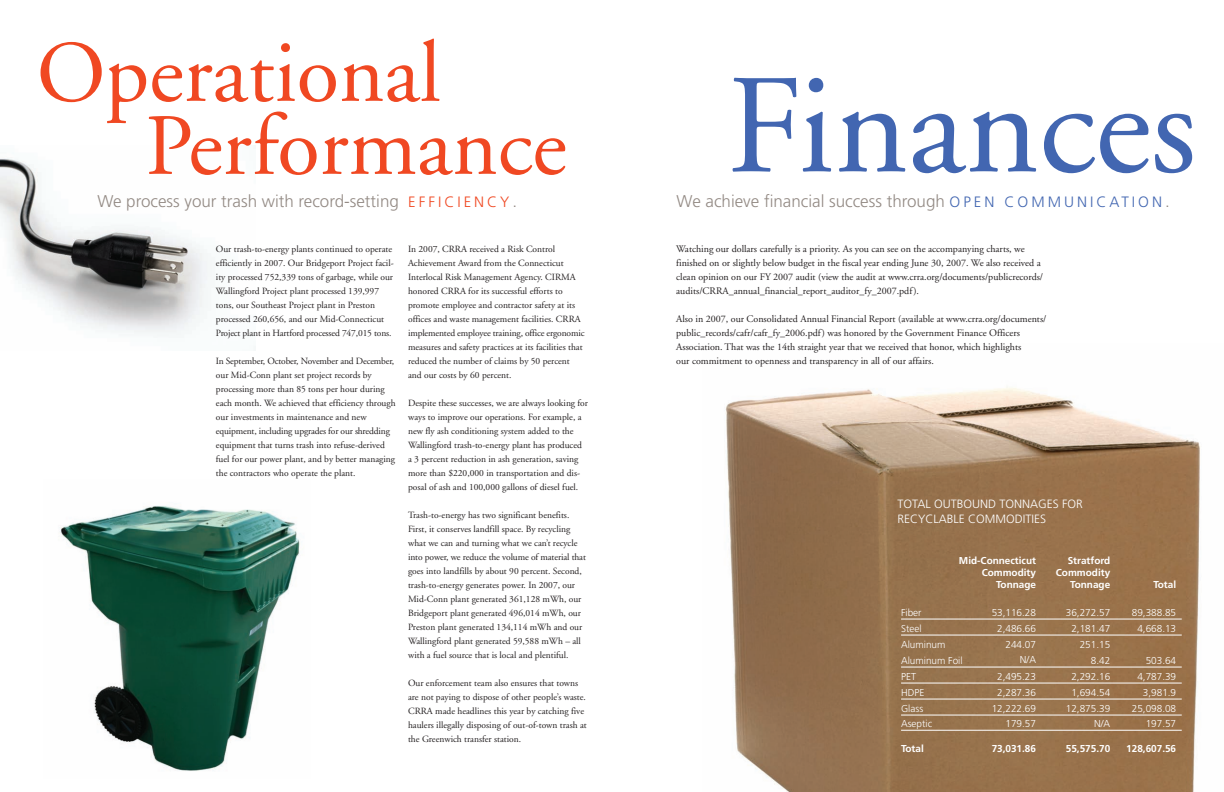
<style>
.page{position:relative;width:1224px;height:792px;background:#fff}
.page>*{position:absolute;margin:0;border:0;box-sizing:border-box;transform-origin:0 0}
.t1{font:141px "Adobe Garamond";color:#4266b1}
.t2{font:87px/73px "Adobe Garamond";color:#f04822}
.t3{font:300 17px "Frutiger";color:#938a84}
.t4{font:300 12px/14.4px "Frutiger";color:#fff}
.t5{font:10px/14px "Adobe Garamond";color:#231f20}
.t6{font:300 10px "Frutiger";color:#fff}
.t7{font:700 10px "Frutiger";color:#fff}
.t8{font:9.5px/14px "Adobe Garamond";color:#231f20}
.s1{font-size:15px;color:#f04822}
.s2{font-size:15px;color:#4266b1}
</style>
<div class="page">
<img style="left:725px;top:387px;width:475px;height:405px">
<img style="left:60px;top:505px;width:240px;height:266px">
<img style="left:0;top:158px;width:212px;height:178px">
<hr style="left:901px;top:619px;width:281px;height:1px;background:#fff">
<hr style="left:901px;top:635px;width:281px;height:1px;background:#fff">
<hr style="left:901px;top:667px;width:281px;height:1px;background:#fff">
<hr style="left:901px;top:683px;width:281px;height:1px;background:#fff">
<hr style="left:901px;top:699px;width:281px;height:1px;background:#fff">
<hr style="left:901px;top:715px;width:281px;height:1px;background:#fff">
<hr style="left:901px;top:730px;width:281px;height:1px;background:#fff">
<h2 class="t2" style="left:145px;top:44px;width:423px;text-indent:-109px">Operational<br>Performance</h2>
<h3 class="t3" style="left:97px;top:194px;width:421px">We process your trash with record-setting <span class="s1">E F F I C I E N C Y</span> .</h3>
<h3 class="t3" style="left:677px;top:194px;width:495px">We achieve financial success through <span class="s2">O P E N C O M M U N I C AT I O N</span> .</h3>
<h1 class="t1" style="left:727px;top:70px;width:471px">Finances</h1>
<p class="t8" style="left:216px;top:243px;width:179px">Our trash-to-energy plants continued to operate efficiently in 2007. Our Bridgeport Project facil&shy;ity processed 752,339 tons of garbage, while our Wallingford Project plant processed 139,997 tons, our Southeast Project plant in Preston processed 260,656, and our Mid-Connecticut Project plant in Hartford processed 747,015 tons.</p>
<p class="t8" style="left:216px;top:355px;width:181px">In September, October, November and December, our Mid-Conn plant set project records by processing more than 85 tons per hour during each month. We achieved that efficiency through our investments in maintenance and new equipment, including upgrades for our shredding equipment that turns trash into refuse-derived fuel for our power plant, and by better managing the contractors who operate the plant.</p>
<p class="t8" style="left:408px;top:243px;width:178px">In 2007, CRRA received a Risk Control Achievement Award from the Connecticut Interlocal Risk Management Agency. CIRMA honored CRRA for its successful efforts to promote employee and contractor safety at its offices and waste management facilities. CRRA implemented employee training, office ergonomic measures and safety practices at its facilities that reduced the number of claims by 50 percent and our costs by 60 percent.</p>
<p class="t8" style="left:408px;top:397px;width:182px">Despite these successes, we are always looking for ways to improve our operations. For example, a new fly ash conditioning system added to the Wallingford trash-to-energy plant has produced a 3 percent reduction in ash generation, saving more than $220,000 in transportation and dis&shy;posal of ash and 100,000 gallons of diesel fuel.</p>
<p class="t8" style="left:408px;top:509px;width:179px">Trash-to-energy has two significant benefits.<br>First, it conserves landfill space. By recycling what we can and turning what we can’t recycle into power, we reduce the volume of material that goes into landfills by about 90 percent. Second, trash-to-energy generates power. In 2007, our Mid-Conn plant generated 361,128 mWh, our Bridgeport plant generated 496,014 mWh, our Preston plant generated 134,114 mWh and our Wallingford plant generated 59,588 mWh – all with a fuel source that is local and plentiful.</p>
<p class="t8" style="left:408px;top:677px;width:180px">Our enforcement team also ensures that towns are not paying to dispose of other people’s waste.<br>CRRA made headlines this year by catching five haulers illegally disposing of out-of-town trash at the Greenwich transfer station.</p>
<p class="t5" style="left:676px;top:243px;width:368px">Watching our dollars carefully is a priority. As you can see on the accompanying charts, we finished on or slightly below budget in the fiscal year ending June 30, 2007. We also received a clean opinion on our FY 2007 audit (view the audit at www.crra.org/documents/publicrecords/ audits/CRRA_annual_financial_report_auditor_fy_2007.pdf).</p>
<p class="t5" style="left:676px;top:313px;width:372px">Also in 2007, our Consolidated Annual Financial Report (available at www.crra.org/documents/ public_records/cafr/cafr_fy_2006.pdf) was honored by the Government Finance Officers Association. That was the 14th straight year that we received that honor, which highlights<br>our commitment to openness and transparency in all of our affairs.</p>
<p class="t4" style="left:898px;top:498px;width:187px">TOTAL OUTBOUND TONNAGES FOR<br>RECYCLABLE COMMODITIES</p>
<p class="t7" style="left:959px;top:556px;width:79px">Mid-Connecticut</p>
<p class="t7" style="left:1068px;top:556px;width:44px">Stratford</p>
<p class="t7" style="left:982px;top:568px;width:56px">Commodity</p>
<p class="t7" style="left:1056px;top:568px;width:56px">Commodity</p>
<p class="t7" style="left:996px;top:580px;width:41px">Tonnage</p>
<p class="t7" style="left:1070px;top:580px;width:41px">Tonnage</p>
<p class="t7" style="left:1153px;top:580px;width:24px">Total</p>
<p class="t6" style="left:901px;top:608px;width:22px">Fiber</p>
<p class="t6" style="left:992px;top:608px;width:46px">53,116.28</p>
<p class="t6" style="left:1066px;top:608px;width:46px">36,272.57</p>
<p class="t6" style="left:1132px;top:608px;width:46px">89,388.85</p>
<p class="t6" style="left:901px;top:624px;width:22px">Steel</p>
<p class="t6" style="left:997px;top:624px;width:40px">2,486.66</p>
<p class="t6" style="left:1071px;top:624px;width:40px">2,181.47</p>
<p class="t6" style="left:1137px;top:624px;width:40px">4,668.13</p>
<p class="t6" style="left:901px;top:640px;width:46px">Aluminum</p>
<p class="t6" style="left:1006px;top:640px;width:32px">244.07</p>
<p class="t6" style="left:1080px;top:640px;width:32px">251.15</p>
<p class="t6" style="left:901px;top:656px;width:63px">Aluminum Foil</p>
<p class="t6" style="left:1020px;top:655px;width:18px">N/A</p>
<p class="t6" style="left:1091px;top:656px;width:21px">8.42</p>
<p class="t6" style="left:1146px;top:656px;width:32px">503.64</p>
<p class="t6" style="left:901px;top:672px;width:16px">PET</p>
<p class="t6" style="left:997px;top:672px;width:40px">2,495.23</p>
<p class="t6" style="left:1071px;top:672px;width:40px">2,292.16</p>
<p class="t6" style="left:1137px;top:672px;width:40px">4,787.39</p>
<p class="t6" style="left:901px;top:688px;width:25px">HDPE</p>
<p class="t6" style="left:997px;top:688px;width:40px">2,287.36</p>
<p class="t6" style="left:1071px;top:688px;width:40px">1,694.54</p>
<p class="t6" style="left:1143px;top:688px;width:35px">3,981.9</p>
<p class="t6" style="left:901px;top:704px;width:24px">Glass</p>
<p class="t6" style="left:992px;top:704px;width:46px">12,222.69</p>
<p class="t6" style="left:1066px;top:704px;width:46px">12,875.39</p>
<p class="t6" style="left:1132px;top:704px;width:46px">25,098.08</p>
<p class="t6" style="left:901px;top:719px;width:33px">Aseptic</p>
<p class="t6" style="left:1006px;top:719px;width:32px">179.57</p>
<p class="t6" style="left:1094px;top:719px;width:18px">N/A</p>
<p class="t6" style="left:1146px;top:719px;width:32px">197.57</p>
<p class="t7" style="left:901px;top:744px;width:24px">Total</p>
<p class="t7" style="left:992px;top:744px;width:46px">73,031.86</p>
<p class="t7" style="left:1066px;top:744px;width:46px">55,575.70</p>
<p class="t7" style="left:1126px;top:744px;width:51px">128,607.56</p>
</div>
